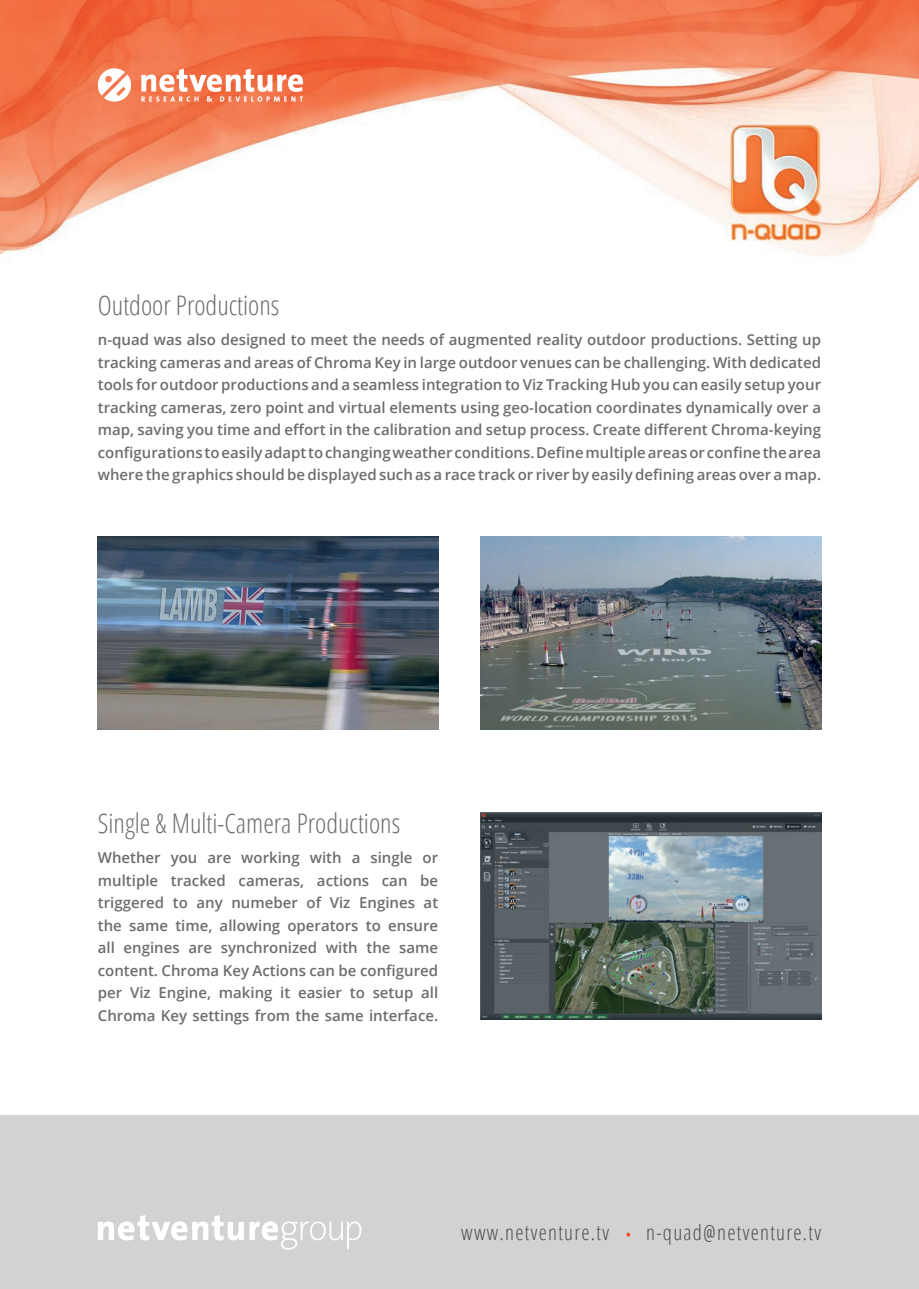
<style>
.page{position:relative;width:919px;height:1289px;background:#fff}
.page>*{position:absolute;margin:0;border:0;box-sizing:border-box;transform-origin:0 0}
.t1{font:300 condensed 27px "Open Sans";color:#6c6d70}
.t2{font:300 condensed 21px "Open Sans";letter-spacing:.06em;color:#4b4c4d}
.t3{font:600 15px/22.5px "Open Sans";color:#6c6d70;text-align:justify}
</style>
<div class="page">
<img style="left:0;top:0;width:918px;height:257px">
<img style="left:480px;top:812px;width:341px;height:207px">
<img style="left:480px;top:536px;width:341px;height:193px">
<img style="left:98px;top:536px;width:340px;height:193px">
<svg style="left:96px;top:66px;width:37px;height:37px"></svg>
<svg style="left:141px;top:69px;width:162px;height:33px"></svg>
<div style="left:0;top:1115px;width:918px;height:173px;background:#d1d2d4"></div>
<svg style="left:626px;top:1232px;width:5px;height:5px"></svg>
<svg style="left:98px;top:1215px;width:263px;height:34px"></svg>
<h1 class="t1" style="left:98px;top:287px;width:183px">Outdoor Productions</h1>
<p class="t3" style="left:98px;top:328px;width:724px">n-quad was also designed to meet the needs of augmented reality outdoor productions. Setting up tracking cameras and areas of Chroma Key in large outdoor venues can be challenging. With dedicated tools for outdoor productions and a seamless integration to Viz Tracking Hub you can easily setup your tracking cameras, zero point and virtual elements using geo-location coordinates dynamically over a map, saving you time and effort in the calibration and setup process. Create different Chroma-keying configurations to easily adapt to changing weather conditions. Define multiple areas or confine the area where the graphics should be displayed such as a race track or river by easily defining areas over a map.</p>
<h1 class="t1" style="left:98px;top:804px;width:304px">Single &amp; Multi-Camera Productions</h1>
<p class="t3" style="left:98px;top:846px;width:342px">Whether you are working with a single or multiple tracked cameras, actions can be triggered to any numeber of Viz Engines at the same time, allowing operators to ensure all engines are synchronized with the same content. Chroma Key Actions can be configured per Viz Engine, making it easier to setup all Chroma Key settings from the same interface.</p>
<h2 class="t2" style="left:461px;top:1218px;width:361px">www.netventure.tv <sup>.</sup> n-quad@netventure.tv</h2>
</div>
